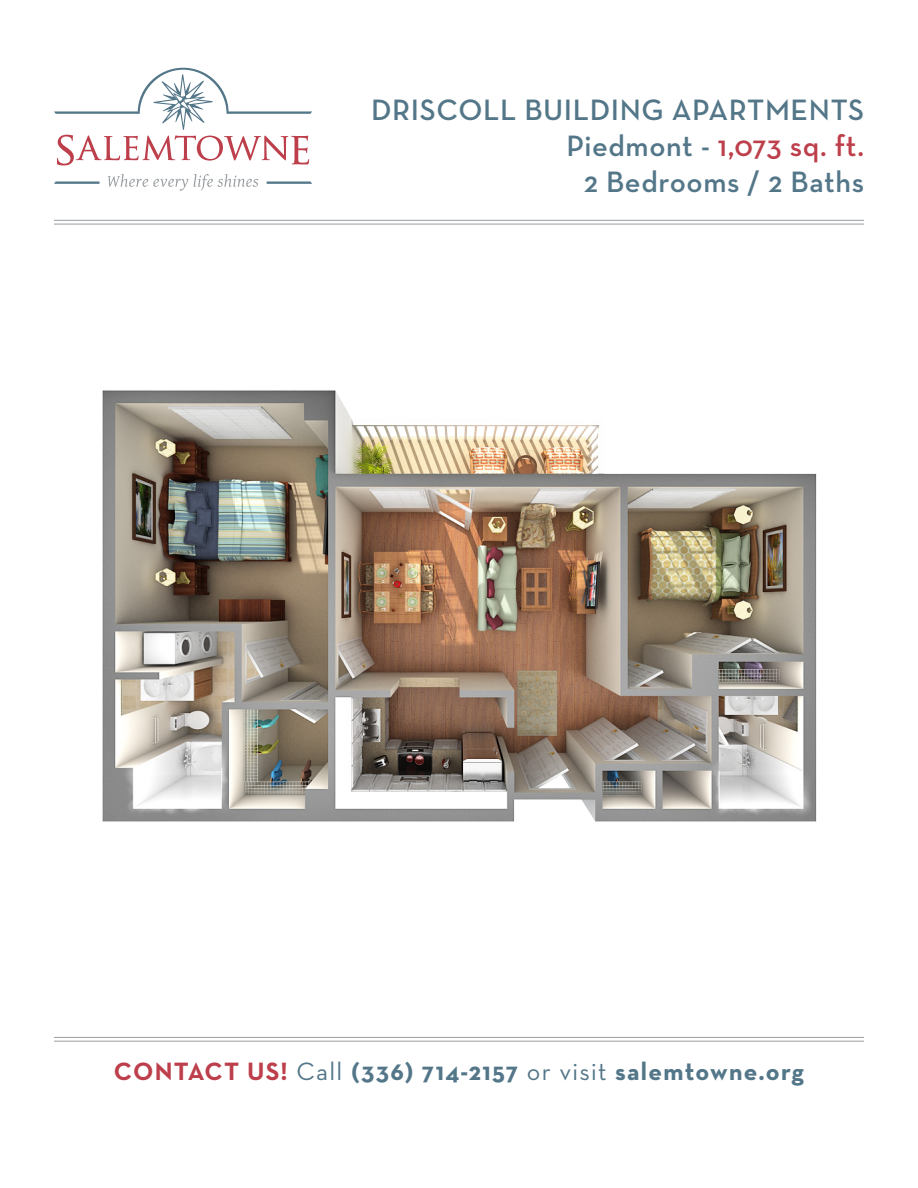
<style>
.page{position:relative;width:918px;height:1188px;background:#fff}
.page>*{position:absolute;margin:0;border:0;box-sizing:border-box;transform-origin:0 0}
.t1{font:600 30px "Neutra Text";letter-spacing:.02em;color:#537688}
.t2{font:600 30px "Neutra Text";letter-spacing:.02em;color:#bd3f4b}
.t3{font:700 25.5px "Neutra Text";letter-spacing:.05em;color:#537688}
.s1{color:#537688}
.s2{color:#bd3f4b}
.s3{font-weight:400}
</style>
<div class="page">
<img style="left:61px;top:219px;width:797px;height:603px">
<svg style="left:108px;top:174px;width:80px;height:17px"></svg>
<svg style="left:194px;top:174px;width:64px;height:17px"></svg>
<svg style="left:54px;top:182px;width:46px;height:2px"></svg>
<svg style="left:267px;top:182px;width:45px;height:2px"></svg>
<svg style="left:54px;top:68px;width:258px;height:97px"></svg>
<hr style="left:54px;top:220px;width:810px;height:1px;background:#989ea1">
<hr style="left:54px;top:224px;width:810px;height:1px;background:#989ea1">
<hr style="left:54px;top:1037px;width:810px;height:1px;background:#989ea1">
<hr style="left:54px;top:1041px;width:810px;height:1px;background:#989ea1">
<p class="t1" style="left:371px;top:91px;width:495px">DRISCOLL BUILDING APARTMENTS</p>
<p class="t2" style="left:566px;top:127px;width:299px"><span class="s1">Piedmont -</span> 1,073 sq. ft.</p>
<p class="t1" style="left:584px;top:163px;width:282px">2 Bedrooms / 2 Baths</p>
<p class="t3" style="left:114px;top:1056px;width:692px"><span class="s2">CONTACT US!</span> <span class="s3">Call</span> (336) 714-2157 <span class="s3">or visit</span> salemtowne.org</p>
</div>
